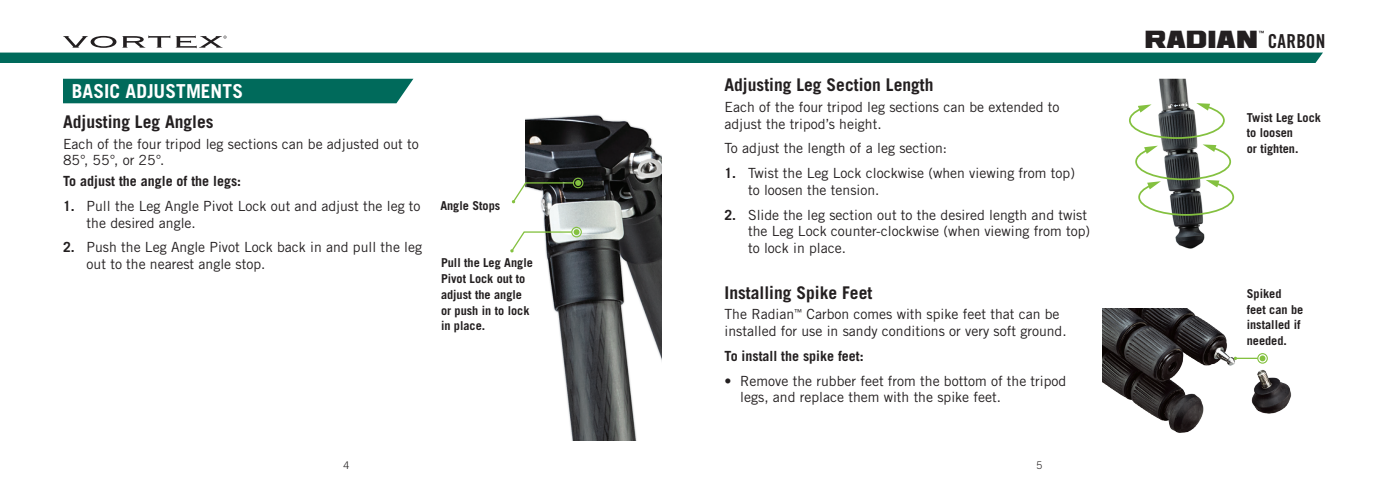
<style>
.page{position:relative;width:1386px;height:504px;background:#fff}
.page>*{position:absolute;margin:0;border:0;box-sizing:border-box;transform-origin:0 0}
.t1{font:700 19.25px "Trade Gothic LT Std";letter-spacing:.005em;color:#fff}
.t2{font:19.25px "Ash";letter-spacing:.025em;color:#231f20}
.t3{font:19.25px "Trade Gothic LT Std Bd Cn 20";letter-spacing:.005em;color:#231f20}
.Subheader{font:700 17.5px "Trade Gothic LT Std";color:#231f20}
.t4{font:14px/16.8px "Trade Gothic LT Std";color:#231f20}
.t5{font:700 14px "Trade Gothic LT Std";color:#231f20}
.Caption_bold_7_9{font:700 12.25px/15.8px "Trade Gothic LT Std";color:#231f20}
.t6{font:300 10.5px "Trade Gothic LT Std";color:#231f20}
.t7{font:5.77px "Trade Gothic LT Std Bd Cn 20";color:#231f20}
.s1{font-weight:700}
</style>
<div class="page">
<svg style="left:0;top:36px;width:1323px;height:27px"></svg>
<img style="left:1102px;top:308px;width:190px;height:125px">
<div style="left:63px;top:79px;width:351px;height:24px;background:#006a5b"></div>
<img style="left:525px;top:114px;width:137px;height:327px">
<img style="left:1159px;top:79px;width:46px;height:170px">
<svg style="left:1129px;top:103px;width:106px;height:114px"></svg>
<svg style="left:1234px;top:353px;width:34px;height:11px"></svg>
<svg style="left:512px;top:178px;width:71px;height:26px"></svg>
<svg style="left:510px;top:227px;width:72px;height:26px"></svg>
<p class="t1" style="left:72px;top:79px;width:173px">BASIC ADJUSTMENTS</p>
<p class="Subheader" style="left:63px;top:111px;width:152px">Adjusting Leg Angles</p>
<p class="t4" style="left:63px;top:135px;width:357px">Each of the four tripod leg sections can be adjusted out to<br>85°, 55°, or 25°.</p>
<p class="t5" style="left:63px;top:172px;width:180px">To adjust the angle of the legs:</p>
<p class="t4" style="left:87px;top:197px;width:336px;text-indent:-24px"><span class="s1">1.</span> Pull the Leg Angle Pivot Lock out and adjust the leg to the desired angle.</p>
<p class="t4" style="left:87px;top:239px;width:337px;text-indent:-24px"><span class="s1">2.</span> Push the Leg Angle Pivot Lock back in and pull the leg out to the nearest angle stop.</p>
<p class="Caption_bold_7_9" style="left:440px;top:198px;width:61px">Angle Stops</p>
<p class="Caption_bold_7_9" style="left:441px;top:255px;width:93px">Pull the Leg Angle<br>Pivot Lock out to adjust the angle or push in to lock in place.</p>
<p class="Subheader" style="left:724px;top:74px;width:211px">Adjusting Leg Section Length</p>
<p class="t4" style="left:724px;top:98px;width:337px">Each of the four tripod leg sections can be extended to adjust the tripod’s height.</p>
<p class="t4" style="left:724px;top:140px;width:224px">To adjust the length of a leg section:</p>
<p class="t4" style="left:748px;top:165px;width:328px;text-indent:-24px"><span class="s1">1.</span> Twist the Leg Lock clockwise (when viewing from top) to loosen the tension.</p>
<p class="t4" style="left:748px;top:206px;width:344px;text-indent:-24px"><span class="s1">2.</span> Slide the leg section out to the desired length and twist the Leg Lock counter-clockwise (when viewing from top) to lock in place.</p>
<p class="Subheader" style="left:724px;top:282px;width:149px">Installing Spike Feet</p>
<p class="t4" style="left:724px;top:306px;width:344px">The Radian<sup>™</sup> Carbon comes with spike feet that can be installed for use in sandy conditions or very soft ground.</p>
<p class="t5" style="left:724px;top:347px;width:141px">To install the spike feet:</p>
<p class="t4" style="left:740px;top:372px;width:328px;text-indent:-16px">• Remove the rubber feet from the bottom of the tripod legs, and replace them with the spike feet.</p>
<p class="t6" style="left:344px;top:459px;width:7px">4</p>
<p class="t6" style="left:1037px;top:459px;width:7px">5</p>
<h1 class="t2" style="left:1146px;top:29px;width:115px">RADIAN</h1>
<p class="t7" style="left:1259px;top:29px;width:7px">™</p>
<h1 class="t3" style="left:1268px;top:29px;width:59px">CARBON</h1>
<p class="Caption_bold_7_9" style="left:1247px;top:109px;width:76px">Twist Leg Lock to loosen<br>or tighten.</p>
<p class="Caption_bold_7_9" style="left:1247px;top:286px;width:58px">Spiked feet can be installed if needed.</p>
</div>
